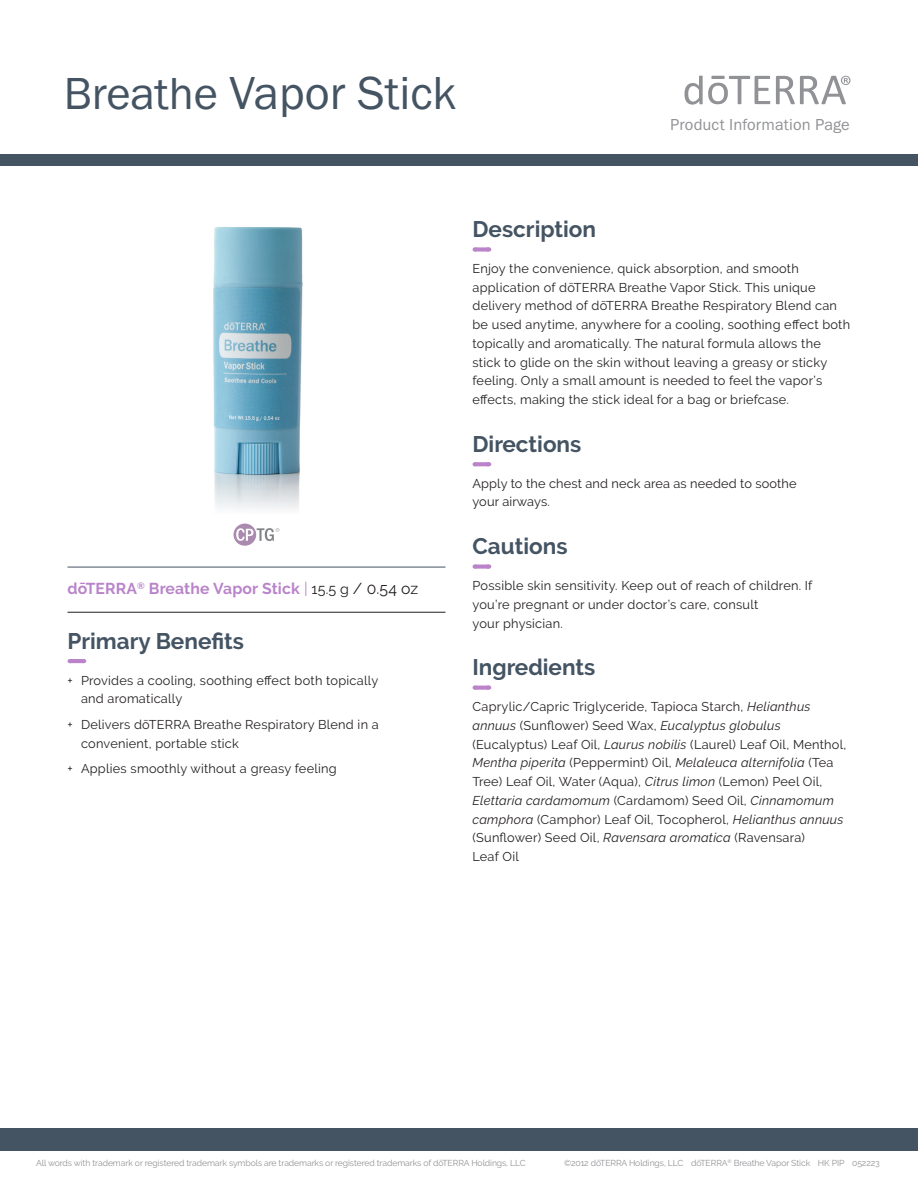
<style>
.page{position:relative;width:918px;height:1188px;background:#fff}
.page>*{position:absolute;margin:0;border:0;box-sizing:border-box;transform-origin:0 0}
.Main_Title{font:48px "Franklin Gothic URW Boo";color:#445463}
.Header__Sanctuary_da{font:700 22.5px "Raleway";color:#445463}
.t1{font:16.5px "Franklin Gothic URW Boo";letter-spacing:.005em;color:#919295}
.Tag_Title_Italic___T{font:700 15.75px "Raleway";letter-spacing:.01em;color:#b984ca}
.Body{font:12.75px/18.8px "Raleway";letter-spacing:.02em;color:#231f20}
.t2{font:8.7px "Raleway";letter-spacing:-.01em;color:#919295}
.s1{font-size:46.5px}
.s2{font-weight:400}
.s3{font-weight:400;font-size:14.25px;color:#231f20}
.s4{font-weight:400;color:#231f20}
.s5{font-style:italic}
</style>
<div class="page">
<div style="left:0;top:155px;width:918px;height:11px;background:#445463"></div>
<div style="left:0;top:1128px;width:918px;height:23px;background:#445463"></div>
<svg style="left:776px;top:76px;width:74px;height:28px"></svg>
<svg style="left:684px;top:76px;width:86px;height:29px"></svg>
<svg style="left:475px;top:247px;width:14px;height:5px"></svg>
<svg style="left:475px;top:462px;width:14px;height:4px"></svg>
<svg style="left:475px;top:565px;width:14px;height:4px"></svg>
<svg style="left:475px;top:686px;width:14px;height:4px"></svg>
<hr style="left:68px;top:567px;width:378px;height:1px;background:#445463">
<hr style="left:68px;top:612px;width:378px;height:1px;background:#231f20">
<svg style="left:70px;top:659px;width:14px;height:4px"></svg>
<img style="left:213px;top:227px;width:90px;height:282px">
<svg style="left:234px;top:524px;width:45px;height:22px"></svg>
<p class="Main_Title" style="left:64px;top:63px;width:394px"><span class="s1">Breathe</span> Vapor Stick</p>
<p class="t1" style="left:670px;top:114px;width:181px">Product Information Page</p>
<p class="Tag_Title_Italic___T" style="left:68px;top:580px;width:352px">dōTERRA<sup>®</sup> Breathe Vapor Stick <span class="s2">|</span> <span class="s3">15.5 g</span> <span class="s4">/ 0.54 oz</span></p>
<p class="Header__Sanctuary_da" style="left:68px;top:628px;width:178px">Primary Benefits</p>
<p class="Body" style="left:81px;top:671px;width:299px;text-indent:-14px">+ Provides a cooling, soothing effect both topically and aromatically</p>
<p class="Body" style="left:81px;top:715px;width:299px;text-indent:-14px">+ Delivers dōTERRA Breathe Respiratory Blend in a convenient, portable stick</p>
<p class="Body" style="left:68px;top:759px;width:271px">+ Applies smoothly without a greasy feeling</p>
<p class="Header__Sanctuary_da" style="left:472px;top:216px;width:125px">Description</p>
<p class="Body" style="left:472px;top:259px;width:379px">Enjoy the convenience, quick absorption, and smooth application of dōTERRA Breathe Vapor Stick. This unique delivery method of dōTERRA Breathe Respiratory Blend can be used anytime, anywhere for a cooling, soothing effect both topically and aromatically. The natural formula allows the stick to glide on the skin without leaving a greasy or sticky feeling. Only a small amount is needed to feel the vapor’s effects, making the stick ideal for a bag or briefcase.</p>
<p class="Header__Sanctuary_da" style="left:472px;top:431px;width:110px">Directions</p>
<p class="Body" style="left:472px;top:474px;width:326px">Apply to the chest and neck area as needed to soothe your airways.</p>
<p class="Header__Sanctuary_da" style="left:472px;top:533px;width:97px">Cautions</p>
<p class="Body" style="left:472px;top:576px;width:342px">Possible skin sensitivity. Keep out of reach of children. If you’re pregnant or under doctor’s care, consult<br>your physician.</p>
<p class="Header__Sanctuary_da" style="left:472px;top:655px;width:124px">Ingredients</p>
<p class="Body" style="left:472px;top:697px;width:375px">Caprylic/Capric Triglyceride, Tapioca Starch, <span class="s5">Helianthus annuus</span> (Sunflower) Seed Wax, <span class="s5">Eucalyptus globulus </span>(Eucalyptus) Leaf Oil, <span class="s5">Laurus nobilis</span> (Laurel) Leaf Oil, Menthol, <span class="s5">Mentha piperita</span> (Peppermint) Oil, <span class="s5">Melaleuca alternifolia</span> (Tea Tree) Leaf Oil, Water (Aqua), <span class="s5">Citrus limon</span> (Lemon) Peel Oil, <span class="s5">Elettaria cardamomum</span> (Cardamom) Seed Oil, <span class="s5">Cinnamomum camphora</span> (Camphor) Leaf Oil, Tocopherol, <span class="s5">Helianthus annuus </span>(Sunflower) Seed Oil, <span class="s5">Ravensara aromatica</span> (Ravensara)<br>Leaf Oil</p>
<p class="t2" style="left:36px;top:1158px;width:491px">All words with trademark or registered trademark symbols are trademarks or registered trademarks of dōTERRA Holdings, LLC</p>
<p class="t2" style="left:564px;top:1158px;width:317px">©2012 dōTERRA Holdings, LLC dōTERRA<sup>®</sup> Breathe Vapor Stick HK PIP 052223</p>
</div>
